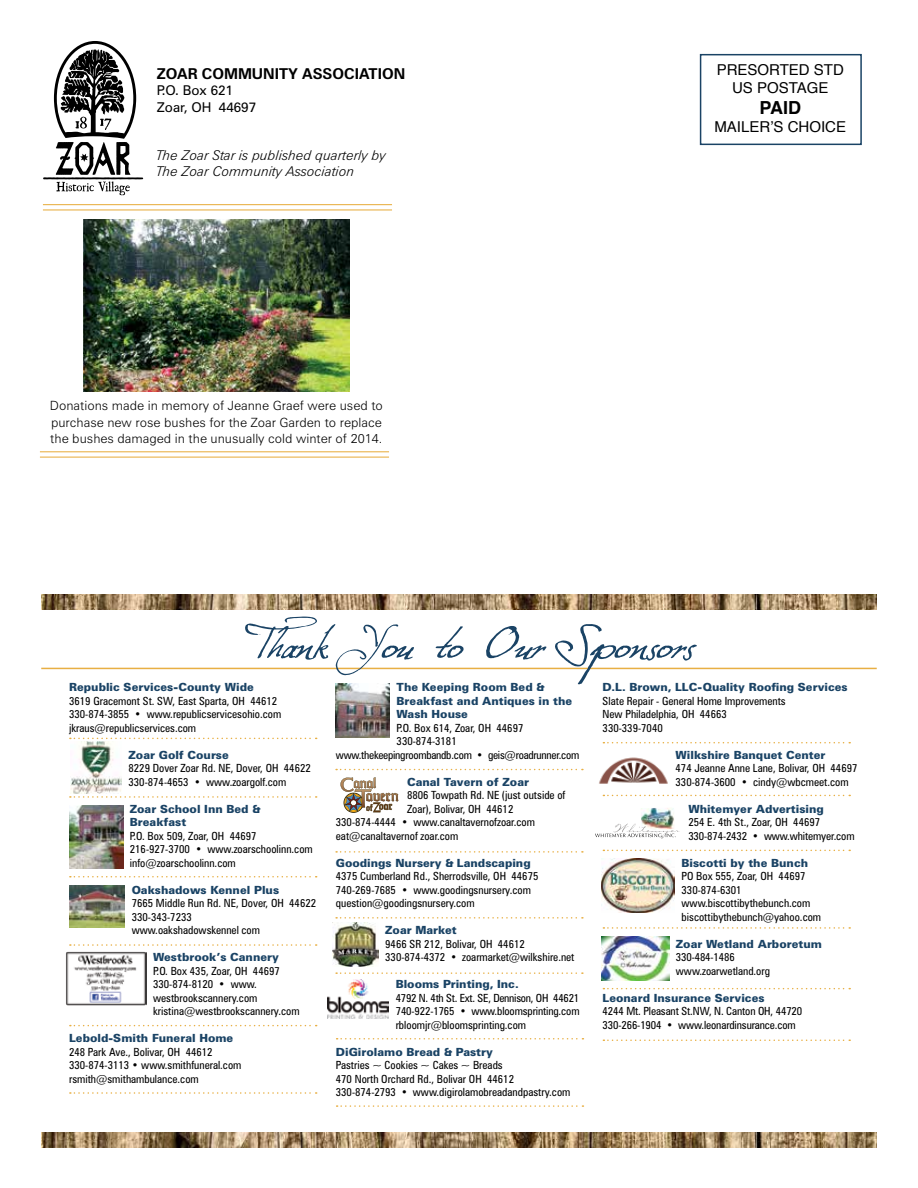
<style>
.page{position:relative;width:918px;height:1188px;background:#fff}
.page>*{position:absolute;margin:0;border:0;box-sizing:border-box;transform-origin:0 0}
.t1{font:61.5px "excell";color:#1a4365}
.t2{font:700 18px "Helvetica";color:#000}
.t3{font:15px/18px "Helvetica";color:#000;text-align:center}
.t4{font:700 15px "Zurich BT";color:#000}
.t5{font:italic 300 13.5px/16.2px "Zurich BT";color:#000}
.t6{font:13.5px/16.2px "Zurich BT";color:#000}
.t7{font:300 12.75px/16.5px "Zurich BT";color:#000;text-align:justify}
.t8{font:condensed 11.25px/13.5px "Zurich BT";color:#000}
.t9{font:900 11.25px/13.5px "Zurich BT";color:#1a4365}
.t10{font:condensed 11.25px "Zurich BT";letter-spacing:-.02em;color:#000}
</style>
<div class="page">
<hr style="left:41px;top:668px;width:836px;height:1px;background:#e8af43">
<svg style="left:43px;top:41px;width:100px;height:154px"></svg>
<svg style="left:340px;top:777px;width:58px;height:36px"></svg>
<img style="left:333px;top:922px;width:45px;height:45px">
<img style="left:69px;top:806px;width:54px;height:62px">
<img style="left:336px;top:684px;width:54px;height:54px">
<svg style="left:70px;top:738px;width:247px;height:1px"></svg>
<svg style="left:336px;top:769px;width:247px;height:1px"></svg>
<svg style="left:336px;top:851px;width:247px;height:2px"></svg>
<svg style="left:336px;top:917px;width:247px;height:2px"></svg>
<svg style="left:336px;top:972px;width:247px;height:2px"></svg>
<svg style="left:603px;top:988px;width:247px;height:1px"></svg>
<svg style="left:603px;top:1040px;width:247px;height:1px"></svg>
<svg style="left:603px;top:927px;width:247px;height:2px"></svg>
<svg style="left:603px;top:850px;width:247px;height:1px"></svg>
<svg style="left:603px;top:795px;width:247px;height:1px"></svg>
<svg style="left:603px;top:742px;width:247px;height:1px"></svg>
<svg style="left:70px;top:796px;width:247px;height:2px"></svg>
<svg style="left:70px;top:876px;width:247px;height:2px"></svg>
<svg style="left:70px;top:944px;width:247px;height:2px"></svg>
<svg style="left:70px;top:1025px;width:247px;height:1px"></svg>
<svg style="left:70px;top:1092px;width:247px;height:2px"></svg>
<svg style="left:337px;top:1038px;width:246px;height:2px"></svg>
<svg style="left:337px;top:1105px;width:246px;height:2px"></svg>
<img style="left:41px;top:1132px;width:836px;height:16px">
<img style="left:41px;top:594px;width:836px;height:15px">
<img style="left:641px;top:808px;width:33px;height:15px">
<svg style="left:595px;top:823px;width:85px;height:16px"></svg>
<div style="left:700px;top:54px;width:162px;height:91px;border:2px solid #1a4365"></div>
<img style="left:602px;top:858px;width:73px;height:55px">
<img style="left:328px;top:980px;width:61px;height:39px">
<img style="left:66px;top:951px;width:80px;height:54px">
<img style="left:69px;top:885px;width:56px;height:42px">
<img style="left:70px;top:742px;width:52px;height:51px">
<img style="left:599px;top:757px;width:69px;height:27px">
<img style="left:602px;top:936px;width:67px;height:44px">
<hr style="left:43px;top:204px;width:349px;height:1px;background:#e8af43">
<hr style="left:43px;top:209px;width:349px;height:1px;background:#e8af43">
<hr style="left:40px;top:451px;width:349px;height:1px;background:#e8af43">
<hr style="left:40px;top:457px;width:349px;height:1px;background:#e8af43">
<img style="left:83px;top:219px;width:267px;height:172px">
<h3 class="t4" style="left:157px;top:65px;width:250px">ZOAR COMMUNITY ASSOCIATION</h3>
<p class="t6" style="left:157px;top:82px;width:101px">P.O. Box 621<br>Zoar, OH 44697</p>
<p class="t5" style="left:157px;top:147px;width:231px">The Zoar Star is published quarterly by<br>The Zoar Community Association</p>
<p class="t7" style="left:50px;top:397px;width:335px">Donations made in memory of Jeanne Graef were used to purchase new rose bushes for the Zoar Garden to replace the bushes damaged in the unusually cold winter of 2014.</p>
<h3 class="t3" style="left:717px;top:61px;width:129px">PRESORTED STD<br>US POSTAGE</h3>
<h2 class="t2" style="left:759px;top:93px;width:43px">PAID</h2>
<h3 class="t3" style="left:714px;top:119px;width:133px">MAILER’S CHOICE</h3>
<h1 class="t1" style="left:258px;top:601px;width:437px">Thank You to Our Sponsors</h1>
<p class="t9" style="left:69px;top:680px;width:186px">Republic Services-County Wide</p>
<p class="t8" style="left:69px;top:694px;width:214px">3619 Gracemont St. SW, East Sparta, OH 44612<br>330-874-3855 • www.republicservicesohio.com jkraus@republicservices.com</p>
<p class="t9" style="left:129px;top:748px;width:102px">Zoar Golf Course</p>
<p class="t8" style="left:129px;top:761px;width:184px">8229 Dover Zoar Rd. NE, Dover, OH 44622<br>330-874-4653 • www.zoargolf.com</p>
<p class="t9" style="left:130px;top:802px;width:132px">Zoar School Inn Bed &amp;<br>Breakfast</p>
<p class="t8" style="left:130px;top:829px;width:184px">P.O. Box 509, Zoar, OH 44697<br>216-927-3700 • www.zoarschoolinn.com info@zoarschoolinn.com</p>
<p class="t9" style="left:132px;top:883px;width:149px">Oakshadows Kennel Plus</p>
<p class="t8" style="left:132px;top:896px;width:186px">7665 Middle Run Rd. NE, Dover, OH 44622<br>330-343-7233<br>www.oakshadowskennel com</p>
<p class="t9" style="left:153px;top:950px;width:127px">Westbrook’s Cannery</p>
<p class="t8" style="left:153px;top:964px;width:148px">P.O. Box 435, Zoar, OH 44697<br>330-874-8120 • www. westbrookscannery.com kristina@westbrookscannery.com</p>
<p class="t9" style="left:69px;top:1031px;width:166px">Lebold-Smith Funeral Home</p>
<p class="t8" style="left:69px;top:1045px;width:174px">248 Park Ave., Bolivar, OH 44612<br>330-874-3113 • www.smithfuneral.com rsmith@smithambulance.com</p>
<p class="t9" style="left:603px;top:680px;width:247px">D.L. Brown, LLC-Quality Roofing Services</p>
<p class="t8" style="left:603px;top:694px;width:185px">Slate Repair - General Home Improvements<br>New Philadelphia, OH 44663<br>330-339-7040</p>
<p class="t9" style="left:676px;top:748px;width:152px">Wilkshire Banquet Center</p>
<p class="t8" style="left:676px;top:761px;width:183px">474 Jeanne Anne Lane, Bolivar, OH 44697<br>330-874-3600 • cindy@wbcmeet.com</p>
<p class="t9" style="left:688px;top:802px;width:137px">Whitemyer Advertising</p>
<p class="t8" style="left:688px;top:815px;width:168px">254 E. 4th St., Zoar, OH 44697<br>330-874-2432 • www.whitemyer.com</p>
<p class="t9" style="left:682px;top:856px;width:128px">Biscotti by the Bunch</p>
<p class="t8" style="left:682px;top:869px;width:141px">PO Box 555, Zoar, OH 44697<br>330-874-6301 www.biscottibythebunch.com biscottibythebunch@yahoo.com</p>
<p class="t9" style="left:676px;top:937px;width:148px">Zoar Wetland Arboretum</p>
<p class="t8" style="left:676px;top:950px;width:96px">330-484-1486 www.zoarwetland.org</p>
<p class="t9" style="left:603px;top:991px;width:163px">Leonard Insurance Services</p>
<p class="t8" style="left:603px;top:1004px;width:201px">4244 Mt. Pleasant St.NW, N. Canton OH, 44720<br>330-266-1904 • www.leonardinsurance.com</p>
<p class="t9" style="left:397px;top:680px;width:177px">The Keeping Room Bed &amp;<br>Breakfast and Antiques in the<br>Wash House</p>
<p class="t8" style="left:397px;top:721px;width:128px">P.O. Box 614, Zoar, OH 44697</p>
<p class="t8" style="left:397px;top:734px;width:62px">330-874-3181</p>
<p class="t10" style="left:336px;top:748px;width:245px">www.thekeepingroombandb.com • geis@roadrunner.com</p>
<p class="t9" style="left:407px;top:775px;width:124px">Canal Tavern of Zoar</p>
<p class="t8" style="left:407px;top:788px;width:160px">8806 Towpath Rd. NE (just outside of</p>
<p class="t8" style="left:407px;top:802px;width:108px">Zoar), Bolivar, OH 44612</p>
<p class="t8" style="left:336px;top:815px;width:201px">330-874-4444 • www.canaltavernofzoar.com</p>
<p class="t8" style="left:336px;top:829px;width:124px">eat@canaltavernof zoar.com</p>
<p class="t9" style="left:336px;top:856px;width:196px">Goodings Nursery &amp; Landscaping</p>
<p class="t8" style="left:336px;top:869px;width:204px">4375 Cumberland Rd., Sherrodsville, OH 44675<br>740-269-7685 • www.goodingsnursery.com question@goodingsnursery.com</p>
<p class="t9" style="left:385px;top:923px;width:73px">Zoar Market</p>
<p class="t8" style="left:385px;top:937px;width:191px">9466 SR 212, Bolivar, OH 44612<br>330-874-4372 • zoarmarket@wilkshire.net</p>
<p class="t9" style="left:396px;top:977px;width:124px">Blooms Printing, Inc.</p>
<p class="t8" style="left:396px;top:991px;width:185px;text-align:justify">4792 N. 4th St. Ext. SE, Dennison, OH 44621<br>740-922-1765 • www.bloomsprinting.com rbloomjr@bloomsprinting.com</p>
<p class="t9" style="left:336px;top:1045px;width:159px">DiGirolamo Bread &amp; Pastry</p>
<p class="t8" style="left:336px;top:1058px;width:236px">Pastries ~ Cookies ~ Cakes ~ Breads<br>470 North Orchard Rd., Bolivar OH 44612<br>330-874-2793 • www.digirolamobreadandpastry.com</p>
</div>
